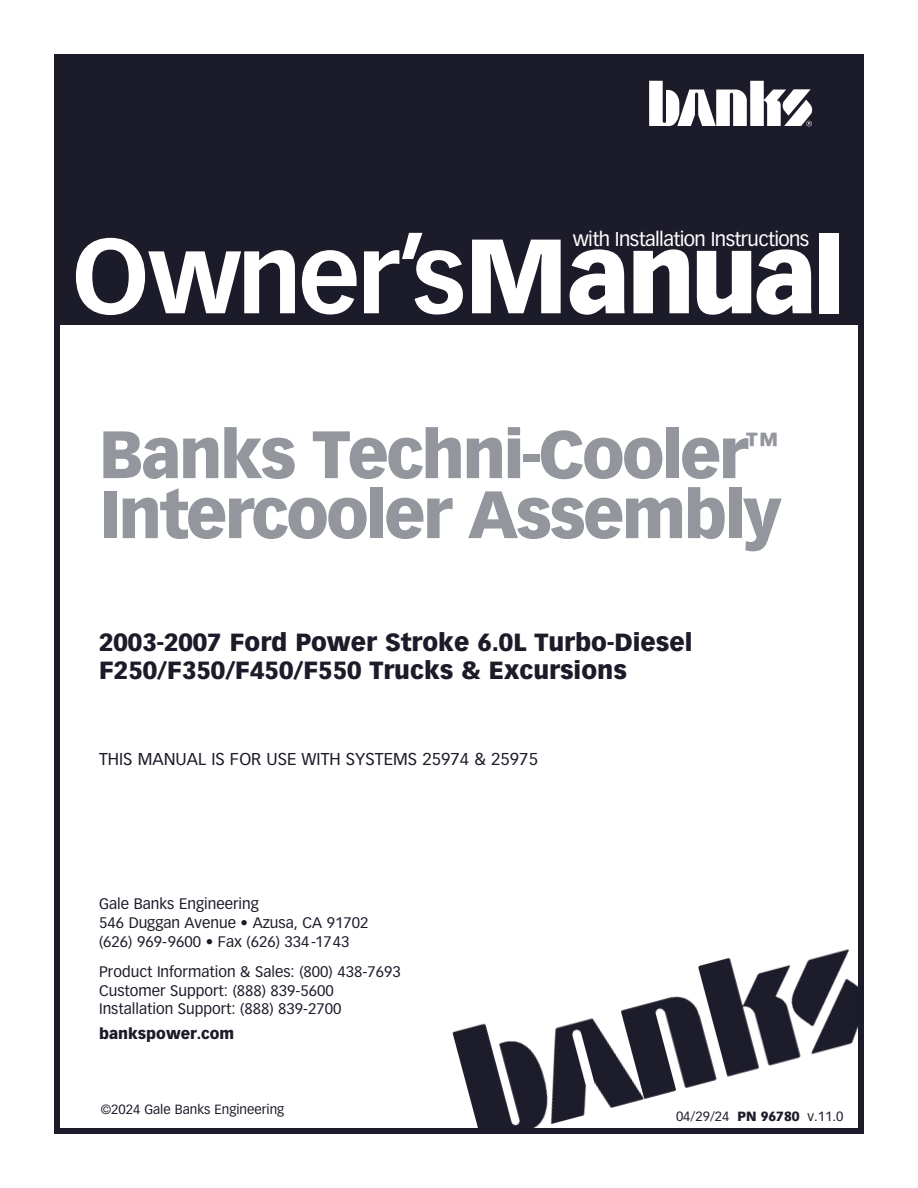
<style>
.page{position:relative;width:918px;height:1188px;background:#fff}
.page>*{position:absolute;margin:0;border:0;box-sizing:border-box;transform-origin:0 0}
.t1{font:700 103.5px "Vectora LT Std";letter-spacing:-.035em;color:#fff}
.t2{font:900 65.7px "Vectora LT Std";letter-spacing:-.04em;color:#93979d}
.t3{font:900 24.3px "Vectora LT Std";color:#1c1b29}
.t4{font:19.65px "Vectora LT Std";letter-spacing:-.03em;color:#fff}
.Note{font:16.8px "Vectora LT Std";color:#1c1b29}
.t5{font:15px/18.8px "Vectora LT Std";color:#1c1b29}
.t6{font:900 15px "Vectora LT Std";color:#1c1b29}
.t7{font:13.2px "Vectora LT Std";color:#1c1b29}
.s1{font-weight:900}
</style>
<div class="page">
<img style="left:452px;top:949px;width:405px;height:178px">
<div style="left:54px;top:54px;width:810px;height:1080px;border:6px solid #1c1b29"></div>
<div style="left:54px;top:58px;width:805px;height:267px;background:#1c1b29"></div>
<svg style="left:649px;top:81px;width:163px;height:45px"></svg>
<p class="t4" style="left:573px;top:228px;width:238px">with Installation Instructions</p>
<p class="t1" style="left:72px;top:214px;width:775px">Owner’s<span class="s1">Manual</span></p>
<p class="t2" style="left:99px;top:414px;width:680px">Banks Techni-Cooler<sup>™</sup></p>
<p class="t2" style="left:99px;top:474px;width:684px">Intercooler Assembly</p>
<p class="t3" style="left:99px;top:627px;width:595px">2003-2007 Ford Power Stroke 6.0L Turbo-Diesel</p>
<p class="t3" style="left:99px;top:655px;width:529px">F250/F350/F450/F550 Trucks &amp; Excursions</p>
<p class="Note" style="left:99px;top:749px;width:440px">THIS MANUAL IS FOR USE WITH SYSTEMS 25974 &amp; 25975</p>
<p class="t5" style="left:99px;top:895px;width:161px">Gale Banks Engineering</p>
<p class="t5" style="left:99px;top:914px;width:271px">546 Duggan Avenue • Azusa, CA 91702</p>
<p class="t5" style="left:99px;top:932px;width:252px">(626) 969-9600 • Fax (626) 334-1743</p>
<p class="t5" style="left:99px;top:962px;width:303px">Product Information &amp; Sales: (800) 438-7693<br>Customer Support: (888) 839-5600<br>Installation Support: (888) 839-2700</p>
<p class="t6" style="left:99px;top:1024px;width:137px">bankspower.com</p>
<p class="t7" style="left:101px;top:1102px;width:185px">©2024 Gale Banks Engineering</p>
<p class="t7" style="left:676px;top:1109px;width:169px">04/29/24 <span class="s1">PN 96780</span> v.11.0</p>
</div>
